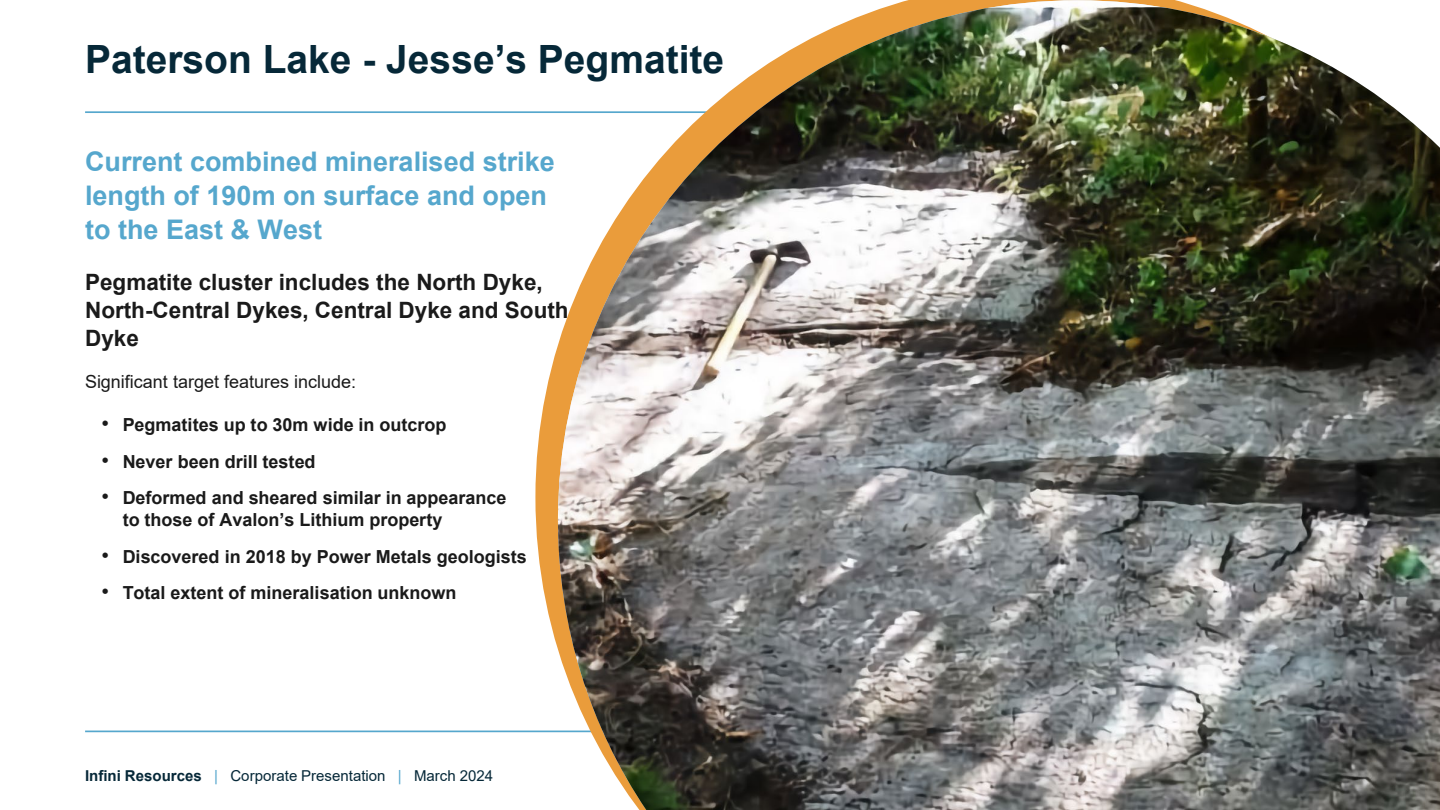
<style>
.page{position:relative;width:1440px;height:810px;background:#fff}
.page>*{position:absolute;margin:0;border:0;box-sizing:border-box;transform-origin:0 0}
.t1{font:700 39px "Arial";color:#062838}
.t2{font:700 27px/34px "Arial";color:#56a7cd}
.t3{font:700 22.5px/28.3px "Arial";color:#1a1a1a}
.t4{font:700 18px/22.6px "Arial";color:#1a1a1a}
.t5{font:18px "Arial";color:#1a1a1a}
.t6{font:15px "Arial";color:#062838}
.s1{font-weight:400;font-size:21.6px}
.s2{font-weight:700}
.s3{color:#56a7cd}
</style>
<div class="page">
<hr style="left:85px;top:731px;width:1265px;height:1px;background:#56a7cd">
<hr style="left:85px;top:111px;width:1265px;height:2px;background:#56a7cd">
<svg style="left:535px;top:111px;width:23px;height:622px"></svg>
<img style="left:558px;top:0;width:882px;height:810px">
<h1 class="t1" style="left:85px;top:31px;width:641px">Paterson Lake - Jesse’s Pegmatite</h1>
<h2 class="t2" style="left:85px;top:145px;width:471px">Current combined mineralised strike length of 190m on surface and open to the East &amp; West</h2>
<p class="t3" style="left:85px;top:268px;width:485px">Pegmatite cluster includes the North Dyke,<br>North-Central Dykes, Central Dyke and South<br>Dyke</p>
<p class="t5" style="left:85px;top:370px;width:273px">Significant target features include:</p>
<p class="t4" style="left:102px;top:414px;width:346px"><span class="s1">•</span> Pegmatites up to 30m wide in outcrop</p>
<p class="t4" style="left:102px;top:450px;width:216px"><span class="s1">•</span> Never been drill tested</p>
<p class="t4" style="left:123px;top:486px;width:385px;text-indent:-21px"><span class="s1">•</span> Deformed and sheared similar in appearance to those of Avalon’s Lithium property</p>
<p class="t4" style="left:102px;top:545px;width:427px"><span class="s1">•</span> Discovered in 2018 by Power Metals geologists</p>
<p class="t4" style="left:102px;top:581px;width:357px"><span class="s1">•</span> Total extent of mineralisation unknown</p>
<p class="t6" style="left:85px;top:765px;width:410px"><span class="s2">Infini Resources</span> <span class="s3">|</span> Corporate Presentation <span class="s3">|</span> March 2024</p>
</div>
